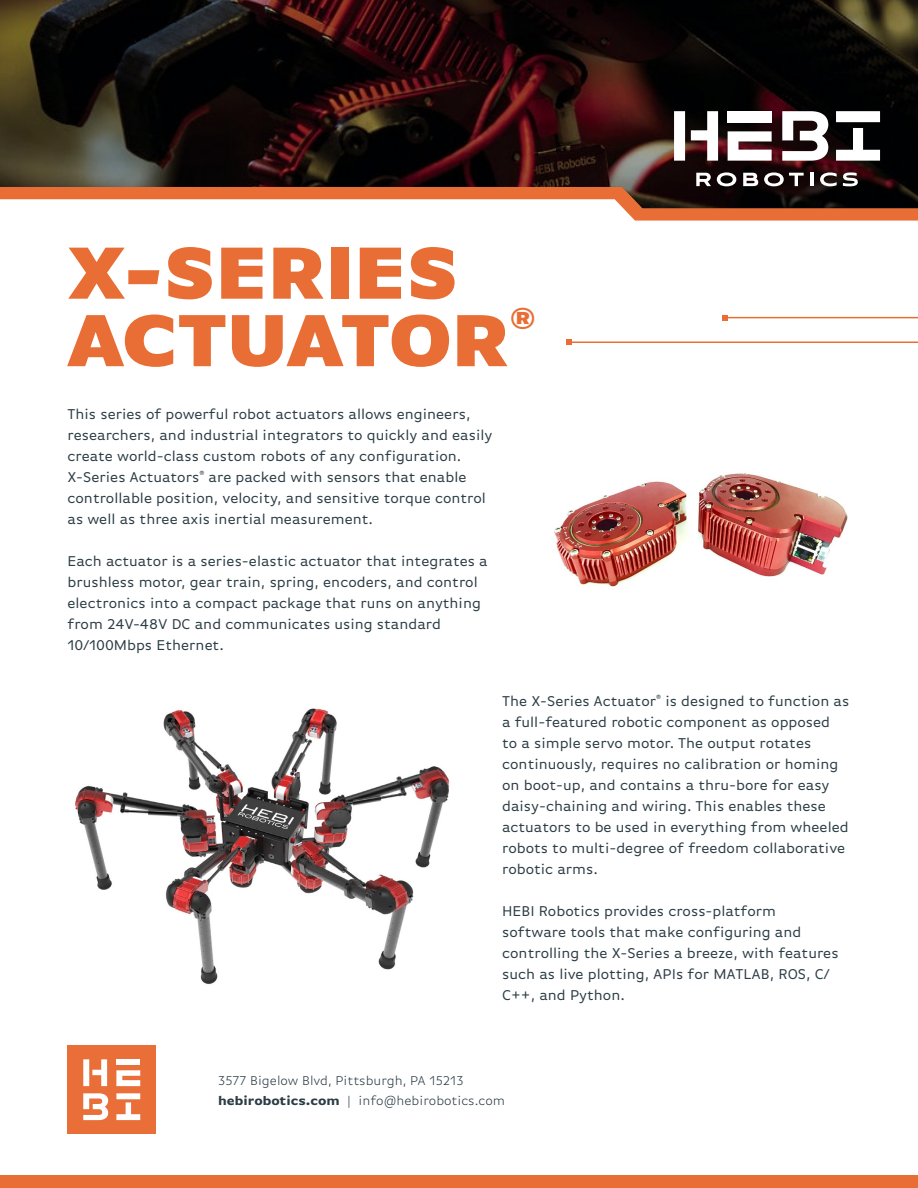
<style>
.page{position:relative;width:918px;height:1188px;background:#fff}
.page>*{position:absolute;margin:0;border:0;box-sizing:border-box;transform-origin:0 0}
.t1{font:900 77.55px/67.5px "Basic Gothic Pro";color:#e96e35}
.t2{font:15px/21px "Basic Gothic Pro";color:#2b3c44}
.t3{font:300 13.5px/19.5px "Basic Gothic Pro";color:#2b3c44}
.s1{font-weight:700}
</style>
<div class="page">
<div style="left:0;top:1175px;width:918px;height:13px;background:#e96e35"></div>
<svg style="left:623px;top:208px;width:295px;height:13px;background:#e5743f"></svg>
<hr style="left:570px;top:341px;width:348px;height:2px;background:#e96e35">
<svg style="left:566px;top:339px;width:6px;height:6px"></svg>
<hr style="left:726px;top:317px;width:192px;height:1px;background:#e96e35">
<svg style="left:723px;top:315px;width:5px;height:6px"></svg>
<div style="left:68px;top:1045px;width:88px;height:89px;background:#e96e38"></div>
<svg style="left:83px;top:1059px;width:24px;height:27px"></svg>
<svg style="left:116px;top:1093px;width:24px;height:27px"></svg>
<svg style="left:116px;top:1070px;width:24px;height:16px"></svg>
<div style="left:116px;top:1059px;width:24px;height:6px;background:#fff"></div>
<svg style="left:83px;top:1093px;width:25px;height:27px"></svg>
<svg style="left:0;top:0;width:918px;height:208px;background:#2e1c17"></svg>
<svg style="left:674px;top:111px;width:44px;height:50px"></svg>
<svg style="left:836px;top:111px;width:44px;height:50px"></svg>
<svg style="left:728px;top:131px;width:44px;height:30px"></svg>
<div style="left:728px;top:111px;width:44px;height:11px;background:#fff"></div>
<svg style="left:782px;top:111px;width:46px;height:50px"></svg>
<svg style="left:696px;top:173px;width:15px;height:13px"></svg>
<svg style="left:717px;top:172px;width:19px;height:14px"></svg>
<svg style="left:743px;top:173px;width:15px;height:13px"></svg>
<svg style="left:764px;top:172px;width:40px;height:14px"></svg>
<svg style="left:810px;top:173px;width:3px;height:13px"></svg>
<svg style="left:820px;top:172px;width:17px;height:14px"></svg>
<svg style="left:843px;top:172px;width:15px;height:14px"></svg>
<img style="left:554px;top:473px;width:294px;height:114px">
<img style="left:75px;top:708px;width:375px;height:277px">
<h1 class="t1" style="left:68px;top:237px;width:470px">X-SERIES<br>ACTUATOR<sup>®</sup></h1>
<p class="t2" style="left:68px;top:404px;width:426px">This series of powerful robot actuators allows engineers, researchers, and industrial integrators to quickly and easily create world-class custom robots of any configuration.<br>X-Series Actuators<sup>®</sup> are packed with sensors that enable controllable position, velocity, and sensitive torque control as well as three axis inertial measurement.</p>
<p class="t2" style="left:68px;top:551px;width:422px">Each actuator is a series-elastic actuator that integrates a brushless motor, gear train, spring, encoders, and control electronics into a compact package that runs on anything from 24V-48V DC and communicates using standard 10/100Mbps Ethernet.</p>
<p class="t2" style="left:502px;top:691px;width:349px">The X-Series Actuator<sup>®</sup> is designed to function as a full-featured robotic component as opposed<br>to a simple servo motor. The output rotates continuously, requires no calibration or homing on boot-up, and contains a thru-bore for easy daisy-chaining and wiring. This enables these actuators to be used in everything from wheeled robots to multi-degree of freedom collaborative robotic arms.</p>
<p class="t2" style="left:502px;top:901px;width:338px">HEBI Robotics provides cross-platform software tools that make configuring and controlling the X-Series a breeze, with features such as live plotting, APIs for MATLAB, ROS, C/ C++, and Python.</p>
<p class="t3" style="left:218px;top:1071px;width:288px">3577 Bigelow Blvd, Pittsburgh, PA 15213 <span class="s1">hebirobotics.com</span> | info@hebirobotics.com</p>
</div>
